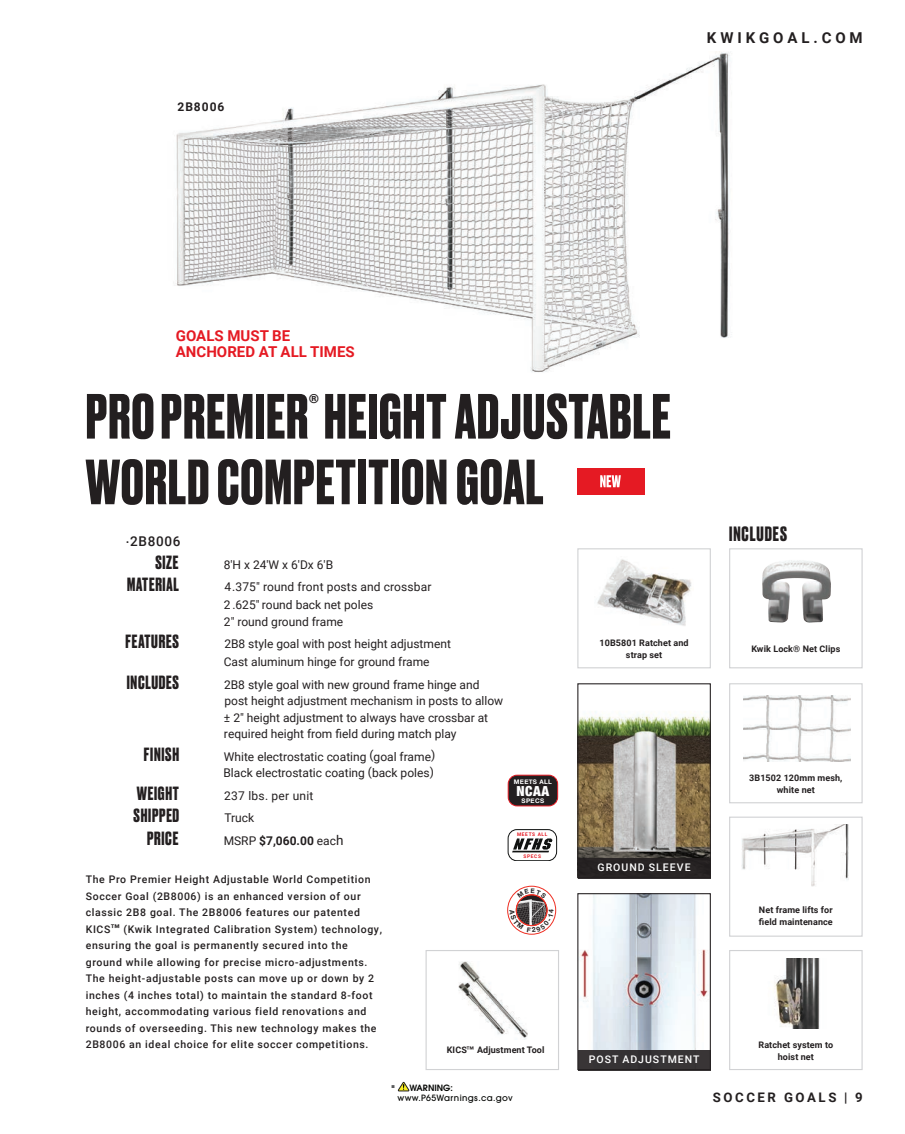
<style>
.page{position:relative;width:905px;height:1134px;background:#fff}
.page>*{position:absolute;margin:0;border:0;box-sizing:border-box;transform-origin:0 0}
.t1{font:700 60px "Druk";letter-spacing:.02em;color:#231f20}
.t2{font:600 21.6px "Avant Garde";color:#58595b}
.No_Spacing{font:700 19.5px "Druk";letter-spacing:.05em;color:#231f20}
.t3{font:700 18px "Druk";letter-spacing:.04em;color:#231f20}
.t4{font:700 15px "Roboto";color:#e51a23}
.t5{font:700 15px "Roboto";letter-spacing:.26em;color:#231f20}
.t6{font:900 condensed 13.8px "Helvetica Neue";color:#fff}
.t7{font:500 13.5px "Roboto";letter-spacing:.05em;color:#231f20}
.t8{font:700 13.2px "Roboto";letter-spacing:.195em;color:#231f20}
.t9{font:12px/16.5px "Roboto";color:#231f20}
.t10{font:700 12px "Roboto";letter-spacing:.08em;color:#231f20}
.t11{font:12px "Roboto";letter-spacing:.02em;color:#231f20}
.t12{font:700 12px "ITC Avant Garde Std";color:#231f20}
.t13{font:500 10.5px/16.5px "Roboto";letter-spacing:.06em;color:#231f20}
.t14{font:500 10.5px "Roboto";letter-spacing:.095em;color:#fff}
.t15{font:700 9px/12px "Roboto";letter-spacing:.01em;color:#231f20;text-align:center}
.t16{font:500 8.7px "Avant Garde";letter-spacing:.04em;color:#040503}
.t17{font:600 8.7px "Avant Garde";color:#040503}
.t18{font:700 6.3px "Helvetica Neue";letter-spacing:.05em;color:#fff}
.t19{font:700 4.95px "Roboto";letter-spacing:.14em;color:#e51a23}
.s1{font-weight:400}
.s2{font-weight:400;font-size:13.5px}
.s3{font-family:"ITC Avant Garde Std";font-size:9px}
</style>
<div class="page">
<img style="left:175px;top:52px;width:555px;height:320px">
<div style="left:577px;top:468px;width:67px;height:26px;background:#e51a23"></div>
<svg style="left:600px;top:475px;width:21px;height:12px"></svg>
<div style="left:729px;top:683px;width:133px;height:120px;background:#fff;border:1px solid #d1d2d4"></div>
<img style="left:743px;top:695px;width:107px;height:66px">
<div style="left:729px;top:817px;width:133px;height:120px;background:#fff;border:1px solid #d1d2d4"></div>
<img style="left:741px;top:825px;width:107px;height:61px">
<svg style="left:729px;top:548px;width:133px;height:120px"></svg>
<img style="left:763px;top:560px;width:31px;height:10px">
<div style="left:729px;top:950px;width:133px;height:120px;background:#fff;border:1px solid #d1d2d4"></div>
<img style="left:774px;top:958px;width:46px;height:70px">
<div style="left:577px;top:548px;width:133px;height:120px;background:#fff;border:1px solid #d1d2d4"></div>
<img style="left:597px;top:559px;width:94px;height:67px">
<div style="left:508px;top:775px;width:49px;height:31px;background:#231f20;border-radius:9px"></div>
<div style="left:507px;top:775px;width:51px;height:31px;border:1px solid #e51a23;border-radius:9px"></div>
<div style="left:507px;top:829px;width:50px;height:32px;border:1px solid #101211;border-radius:9px"></div>
<svg style="left:512px;top:838px;width:40px;height:14px"></svg>
<svg style="left:507px;top:886px;width:48px;height:48px"></svg>
<div style="left:507px;top:886px;width:49px;height:49px;border:1px solid #ee2e22;border-radius:50%"></div>
<svg style="left:516px;top:895px;width:31px;height:31px"></svg>
<img style="left:517px;top:899px;width:14px;height:7px">
<div style="left:516px;top:895px;width:31px;height:31px;border:1px solid #ee2e22;border-radius:50%"></div>
<img style="left:579px;top:895px;width:129px;height:155px">
<div style="left:578px;top:1050px;width:132px;height:20px;background:#363435"></div>
<img style="left:579px;top:714px;width:129px;height:144px">
<div style="left:577px;top:683px;width:133px;height:195px;border:1px solid #231f20"></div>
<div style="left:578px;top:858px;width:132px;height:20px;background:#231f20"></div>
<div style="left:425px;top:950px;width:134px;height:120px;background:#fff;border:1px solid #d1d2d4"></div>
<img style="left:458px;top:961px;width:70px;height:78px">
<svg style="left:397px;top:1081px;width:13px;height:11px"></svg>
<svg style="left:517px;top:889px;width:29px;height:9px"></svg>
<svg style="left:509px;top:909px;width:44px;height:23px"></svg>
<p class="t10" style="left:177px;top:99px;width:48px">2B8006</p>
<h3 class="t5" style="left:707px;top:27px;width:157px">KWIKGOAL.COM</h3>
<p class="t4" style="left:176px;top:325px;width:116px">GOALS MUST BE</p>
<p class="t4" style="left:176px;top:341px;width:180px">ANCHORED AT ALL TIMES</p>
<p class="t1" style="left:86px;top:375px;width:586px">PRO PREMIER HEIGHT ADJUSTABLE</p>
<p class="t12" style="left:309px;top:390px;width:11px">®</p>
<p class="t1" style="left:86px;top:441px;width:459px">WORLD COMPETITION GOAL</p>
<p class="t7" style="left:126px;top:532px;width:56px">.2B8006</p>
<p class="t3" style="left:155px;top:550px;width:25px">SIZE</p>
<p class="t9" style="left:224px;top:556px;width:111px">8′H x 24′W x 6′Dx 6'B</p>
<p class="t3" style="left:127px;top:572px;width:53px">MATERIAL</p>
<p class="t9" style="left:225px;top:578px;width:208px">4.375″ round front posts and crossbar</p>
<p class="t9" style="left:224px;top:596px;width:151px">2 .625″ round back net poles</p>
<p class="t9" style="left:224px;top:613px;width:121px">2″ round ground frame</p>
<p class="t3" style="left:125px;top:629px;width:55px">FEATURES</p>
<p class="t9" style="left:224px;top:635px;width:228px">2B8 style goal with post height adjustment</p>
<p class="t9" style="left:224px;top:653px;width:207px">Cast aluminum hinge for ground frame</p>
<p class="t3" style="left:127px;top:670px;width:54px">INCLUDES</p>
<p class="t9" style="left:224px;top:676px;width:281px">2B8 style goal with new ground frame hinge and post height adjustment mechanism in posts to allow ± 2″ height adjustment to always have crossbar at required height from field during match play</p>
<p class="t3" style="left:144px;top:742px;width:37px">FINISH</p>
<p class="t9" style="left:224px;top:748px;width:213px">White electrostatic coating (goal frame)</p>
<p class="t9" style="left:223px;top:764px;width:212px">Black electrostatic coating (back poles)</p>
<p class="t3" style="left:137px;top:781px;width:43px">WEIGHT</p>
<p class="t11" style="left:224px;top:787px;width:91px">237 lbs. per unit</p>
<p class="t3" style="left:134px;top:803px;width:47px">SHIPPED</p>
<p class="t9" style="left:224px;top:809px;width:31px">Truck</p>
<p class="t3" style="left:147px;top:826px;width:33px">PRICE</p>
<p class="t10" style="left:224px;top:832px;width:121px"><span class="s1">MSRP</span> $7,060.00 <span class="s1">eac</span><span class="s2">h</span></p>
<p class="t18" style="left:514px;top:776px;width:40px">MEETS ALL</p>
<p class="t6" style="left:516px;top:780px;width:34px">NCAA</p>
<p class="t18" style="left:521px;top:796px;width:24px">SPECS</p>
<p class="t19" style="left:517px;top:831px;width:32px">MEETS ALL</p>
<p class="t19" style="left:523px;top:852px;width:19px">SPECS</p>
<p class="t13" style="left:86px;top:871px;width:298px">The Pro Premier Height Adjustable World Competition Soccer Goal (2B8006) is an enhanced version of our classic 2B8 goal. The 2B8006 features our patented KICS<span class="s3">™</span> (Kwik Integrated Calibration System) technology, ensuring the goal is permanently secured into the ground while allowing for precise micro-adjustments.<br>The height-adjustable posts can move up or down by 2 inches (4 inches total) to maintain the standard 8-foot height, accommodating various field renovations and rounds of overseeding. This new technology makes the 2B8006 an ideal choice for elite soccer competitions.</p>
<p class="t15" style="left:447px;top:1044px;width:99px">KICS<sup>™</sup> Adjustment Tool</p>
<p class="t17" style="left:409px;top:1082px;width:45px">WARNING:</p>
<p class="t16" style="left:397px;top:1093px;width:117px">www.P65Warnings.ca.gov</p>
<h2 class="t2" style="left:390px;top:1066px;width:8px">.</h2>
<p class="t15" style="left:599px;top:636px;width:91px">10B5801 Ratchet and strap set</p>
<p class="t14" style="left:597px;top:860px;width:94px">GROUND SLEEVE</p>
<p class="t14" style="left:589px;top:1052px;width:112px">POST ADJUSTMENT</p>
<p class="No_Spacing" style="left:729px;top:521px;width:59px">INCLUDES</p>
<p class="t15" style="left:751px;top:642px;width:90px">Kwik Lock® Net Clips</p>
<p class="t15" style="left:749px;top:771px;width:95px">3B1502 120mm mesh,</p>
<p class="t15" style="left:777px;top:783px;width:39px">white net</p>
<p class="t15" style="left:759px;top:903px;width:75px;text-align:left">Net frame lifts for field maintenance</p>
<p class="t15" style="left:758px;top:1038px;width:76px">Ratchet system to hoist net</p>
<p class="t8" style="left:712px;top:1088px;width:151px">SOCCER GOALS | 9</p>
</div>
